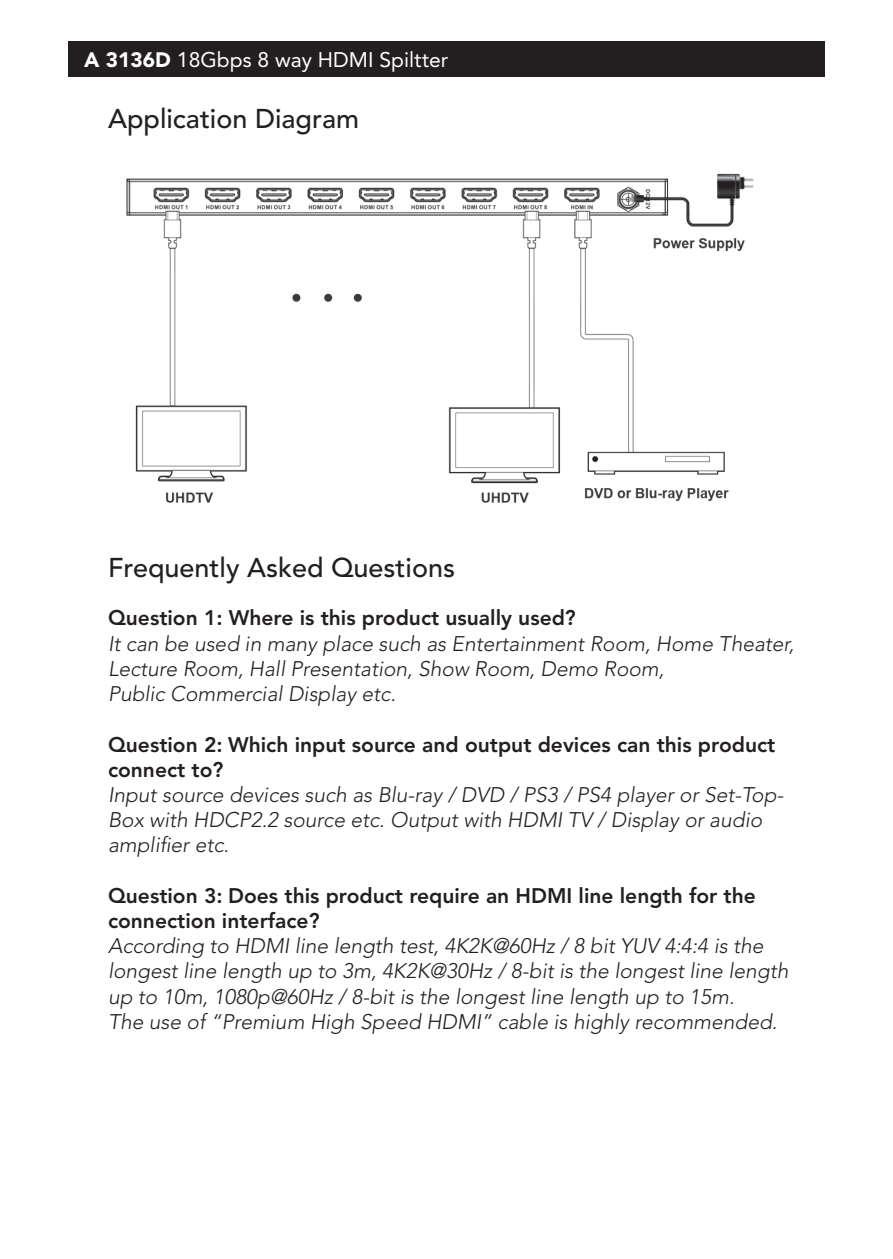
<style>
.page{position:relative;width:893px;height:1259px;background:#fff}
.page>*{position:absolute;margin:0;border:0;box-sizing:border-box;transform-origin:0 0}
.t1{font:500 27px "Avenir LT Std";color:#231f20}
.t2{font:italic 300 21px/25.2px "Avenir LT Std";color:#231f20}
.t3{font:800 21px/25.2px "Avenir LT Std";color:#231f20}
.t4{font:21px "Avenir LT Std";color:#fff}
.s1{font-weight:900;font-size:20.7px}
</style>
<div class="page">
<div style="left:68px;top:42px;width:757px;height:35px;background:#231f20"></div>
<img style="left:126px;top:173px;width:628px;height:330px">
<p class="t4" style="left:84px;top:48px;width:366px"><span class="s1">A 3136D</span> 18Gbps 8 way HDMI Spiltter</p>
<p class="t1" style="left:108px;top:103px;width:253px">Application Diagram</p>
<p class="t1" style="left:108px;top:552px;width:349px">Frequently Asked Questions</p>
<p class="t3" style="left:108px;top:605px;width:469px">Question 1: Where is this product usually used?</p>
<p class="t2" style="left:108px;top:631px;width:688px">It can be used in many place such as Entertainment Room, Home Theater,<br>Lecture Room, Hall Presentation, Show Room, Demo Room,<br>Public Commercial Display etc.</p>
<p class="t3" style="left:108px;top:731px;width:669px">Question 2: Which input source and output devices can this product connect to?</p>
<p class="t2" style="left:108px;top:782px;width:677px">Input source devices such as Blu-ray / DVD / PS3 / PS4 player or Set-Top-<br>Box with HDCP2.2 source etc. Output with HDMI TV / Display or audio amplifier etc.</p>
<p class="t3" style="left:108px;top:883px;width:649px">Question 3: Does this product require an HDMI line length for the connection interface?</p>
<p class="t2" style="left:108px;top:933px;width:682px">According to HDMI line length test, 4K2K@60Hz / 8 bit YUV 4:4:4 is the longest line length up to 3m, 4K2K@30Hz / 8-bit is the longest line length up to 10m, 1080p@60Hz / 8-bit is the longest line length up to 15m.<br>The use of “Premium High Speed HDMI” cable is highly recommended.</p>
</div>
